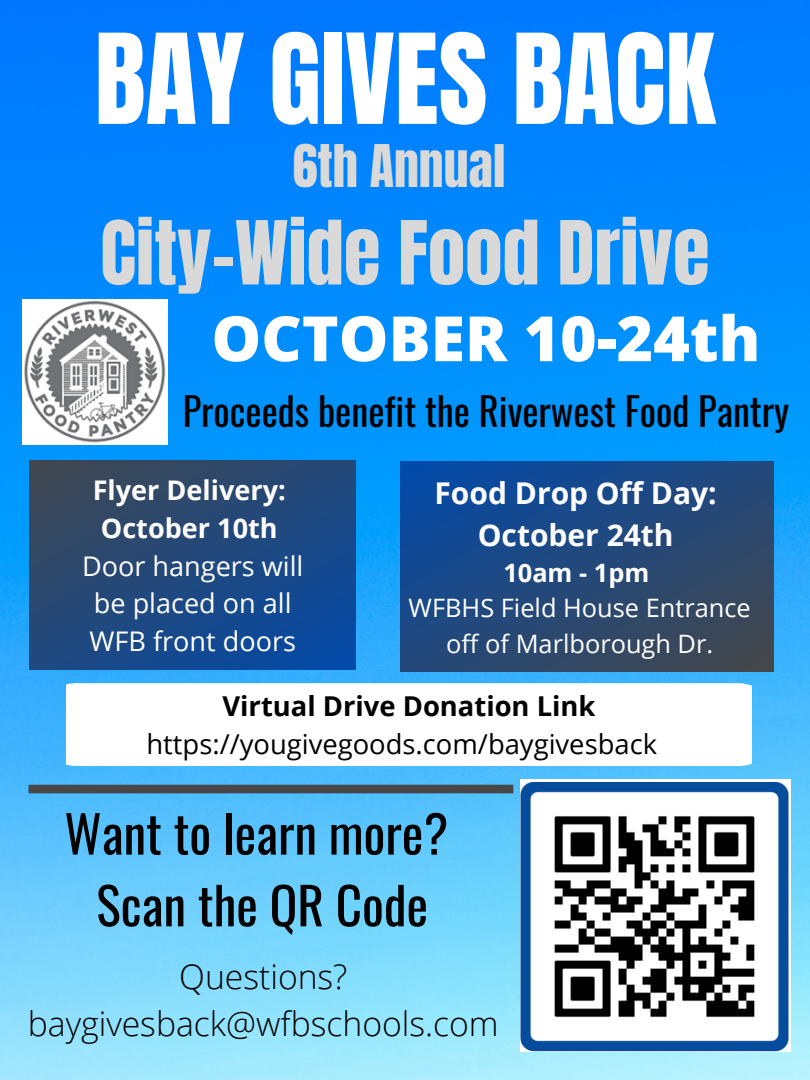
<style>
.page{position:relative;width:810px;height:1080px;background:#fff}
.page>*{position:absolute;margin:0;border:0;box-sizing:border-box;transform-origin:0 0}
.t1{font:106.25px "Anton";color:#fff}
.t2{font:75px "Anton";color:#d9d9d9}
.t3{font:800 62.5px "Open Sans";color:#fff}
.t4{font:51.25px/71.8px "Oswald";color:#000;text-align:center}
.t5{font:50px "Anton";color:#d9d9d9}
.t6{font:38.44px "Oswald";color:#000}
.t7{font:300 33.75px/46.9px "Open Sans";color:#000;text-align:center}
.t8{font:700 30px/41.8px "Open Sans";color:#fff;text-align:center}
.t9{font:27.38px "Open Sans";color:#000}
.t10{font:700 27.38px "Open Sans";color:#000}
.t11{font:27.06px/37.8px "Open Sans";color:#fff}
.t12{font:700 27.06px/37.8px "Open Sans";color:#fff;text-align:center}
.t13{font:25.38px/35.1px "Open Sans";color:#fff;text-align:center}
.t14{font:700 25.38px "Open Sans";color:#fff}
</style>
<div class="page">
<img style="left:0;top:0;width:810px;height:1080px">
<svg style="left:67px;top:683px;width:684px;height:83px"></svg>
<div style="left:29px;top:785px;width:484px;height:8px;background:#474747"></div>
<img style="left:520px;top:780px;width:271px;height:271px">
<img style="left:22px;top:299px;width:145px;height:146px">
<svg style="left:400px;top:461px;width:373px;height:210px"></svg>
<svg style="left:30px;top:461px;width:326px;height:209px"></svg>
<h1 class="t1" style="left:95px;top:3px;width:622px">BAY GIVES BACK</h1>
<h3 class="t5" style="left:293px;top:130px;width:214px">6th Annual</h3>
<h2 class="t2" style="left:100px;top:199px;width:611px">City-Wide Food Drive</h2>
<h3 class="t3" style="left:211px;top:294px;width:550px">OCTOBER 10-24th</h3>
<h3 class="t6" style="left:183px;top:381px;width:608px">Proceeds benefit the Riverwest Food Pantry</h3>
<p class="t12" style="left:93px;top:471px;width:195px">Flyer Delivery:<br>October 10th</p>
<p class="t11" style="left:82px;top:546px;width:223px">Door hangers will be placed on all<br>WFB front doors</p>
<p class="t8" style="left:435px;top:472px;width:284px">Food Drop Off Day:<br>October 24th</p>
<p class="t14" style="left:503px;top:555px;width:147px">10am - 1pm</p>
<p class="t13" style="left:409px;top:590px;width:344px">WFBHS Field House Entrance off of Marlborough Dr.</p>
<p class="t10" style="left:223px;top:687px;width:374px">Virtual Drive Donation Link</p>
<p class="t9" style="left:147px;top:725px;width:512px">https://yougivegoods.com/baygivesback</p>
<h3 class="t4" style="left:64px;top:796px;width:385px">Want to learn more?<br>Scan the QR Code</h3>
<h3 class="t7" style="left:28px;top:952px;width:472px">Questions? baygivesback@wfbschools.com</h3>
</div>
